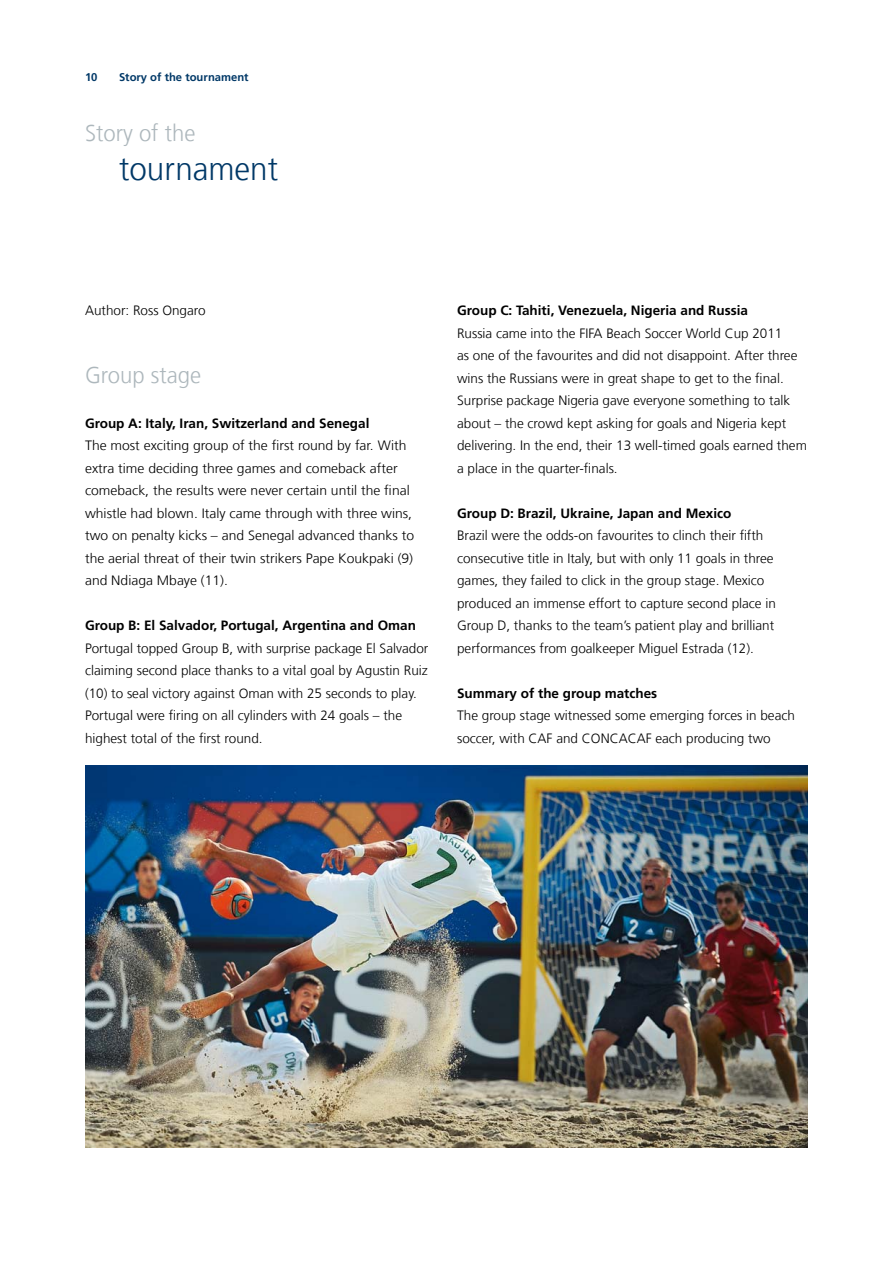
<style>
.page{position:relative;width:893px;height:1263px;background:#fff}
.page>*{position:absolute;margin:0;border:0;box-sizing:border-box;transform-origin:0 0}
.t1{font:300 33px "Frutiger LT Com";color:#003867;scale:.95 1}
.t2{font:300 23.25px "Frutiger LT Com";color:#adb7bc;scale:.95 1}
.t3{font:300 13.5px/22.5px "Frutiger LT Com";color:#000}
.t4{font:700 13.5px "Frutiger LT Com";color:#000}
.t5{font:700 11.25px "Frutiger LT Com";color:#003867}
</style>
<div class="page">
<img style="left:85px;top:765px;width:723px;height:383px">
<p class="t5" style="left:85px;top:72px;width:14px">10</p>
<p class="t5" style="left:119px;top:72px;width:131px">Story of the tournament</p>
<h2 class="t2" style="left:85px;top:124px;width:118px">Story of the</h2>
<h1 class="t1" style="left:119px;top:155px;width:169px">tournament</h1>
<p class="t3" style="left:85px;top:300px;width:122px">Author: Ross Ongaro</p>
<h2 class="t2" style="left:85px;top:365px;width:124px">Group stage</h2>
<p class="t4" style="left:85px;top:417px;width:286px">Group A: Italy, Iran, Switzerland and Senegal</p>
<p class="t3" style="left:85px;top:435px;width:331px">The most exciting group of the first round by far. With extra time deciding three games and comeback after comeback, the results were never certain until the final whistle had blown. Italy came through with three wins, two on penalty kicks – and Senegal advanced thanks to the aerial threat of their twin strikers Pape Koukpaki (9) and Ndiaga Mbaye (11).</p>
<p class="t4" style="left:85px;top:620px;width:332px">Group B: El Salvador, Portugal, Argentina and Oman</p>
<p class="t3" style="left:85px;top:638px;width:345px">Portugal topped Group B, with surprise package El Salvador claiming second place thanks to a vital goal by Agustin Ruiz (10) to seal victory against Oman with 25 seconds to play.<br>Portugal were firing on all cylinders with 24 goals – the highest total of the first round.</p>
<p class="t4" style="left:457px;top:305px;width:292px">Group C: Tahiti, Venezuela, Nigeria and Russia</p>
<p class="t3" style="left:457px;top:323px;width:351px">Russia came into the FIFA Beach Soccer World Cup 2011<br>as one of the favourites and did not disappoint. After three wins the Russians were in great shape to get to the final.<br>Surprise package Nigeria gave everyone something to talk about – the crowd kept asking for goals and Nigeria kept delivering. In the end, their 13 well-timed goals earned them a place in the quarter-finals.</p>
<p class="t4" style="left:457px;top:507px;width:276px">Group D: Brazil, Ukraine, Japan and Mexico</p>
<p class="t3" style="left:457px;top:525px;width:320px">Brazil were the odds-on favourites to clinch their fifth consecutive title in Italy, but with only 11 goals in three games, they failed to click in the group stage. Mexico produced an immense effort to capture second place in Group D, thanks to the team’s patient play and brilliant performances from goalkeeper Miguel Estrada (12).</p>
<p class="t4" style="left:457px;top:687px;width:202px">Summary of the group matches</p>
<p class="t3" style="left:457px;top:705px;width:339px">The group stage witnessed some emerging forces in beach soccer, with CAF and CONCACAF each producing two</p>
</div>
